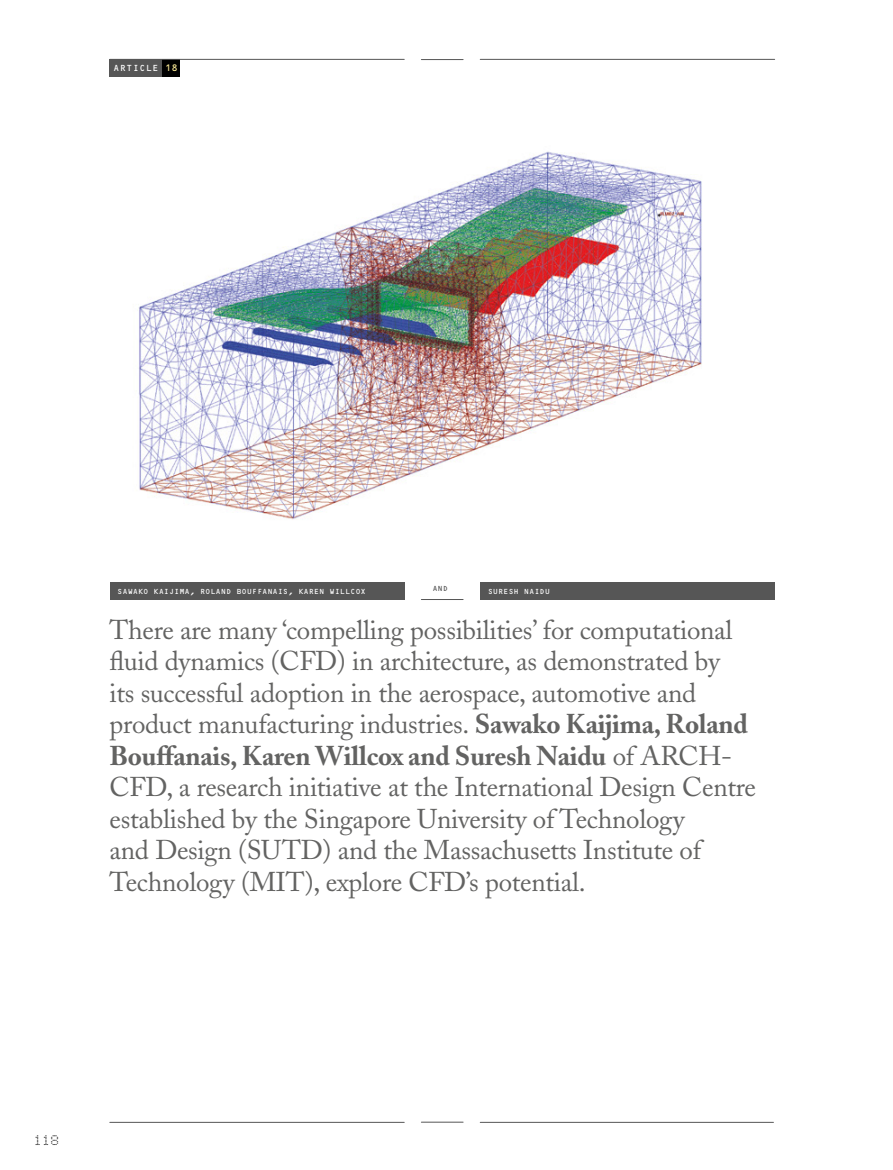
<style>
.page{position:relative;width:893px;height:1170px;background:#fff}
.page>*{position:absolute;margin:0;border:0;box-sizing:border-box;transform-origin:0 0}
.t1{font:27px/31.5px "Adobe Caslon";letter-spacing:-.01em;color:#636362}
.t2{font:12px "AF Cashier 1";color:#000}
.t3{font:9px "OCRB";color:#fff}
.t4{font:7.5px "OCRB";letter-spacing:-.03em;color:#fff}
.t5{font:7.5px "OCRB";color:#565656}
.s1{color:#ffef99}
.s2{font-weight:700}
</style>
<div class="page">
<img style="left:137px;top:151px;width:565px;height:369px">
<div style="left:110px;top:583px;width:294px;height:17px;background:#565656"></div>
<div style="left:480px;top:583px;width:295px;height:17px;background:#565656"></div>
<div style="left:110px;top:59px;width:70px;height:17px;background:#565656"></div>
<div style="left:163px;top:59px;width:17px;height:17px;background:#000"></div>
<hr style="left:421px;top:59px;width:42px;height:1px;background:#565656">
<hr style="left:421px;top:599px;width:42px;height:1px;background:#565656">
<hr style="left:421px;top:1121px;width:42px;height:1px;background:#565656">
<hr style="left:110px;top:59px;width:294px;height:1px;background:#565656">
<hr style="left:480px;top:59px;width:295px;height:1px;background:#565656">
<hr style="left:110px;top:1121px;width:294px;height:1px;background:#565656">
<hr style="left:480px;top:1121px;width:293px;height:1px;background:#565656">
<p class="t3" style="left:113px;top:63px;width:66px">ARTICLE <span class="s1">18</span></p>
<p class="t5" style="left:432px;top:584px;width:17px">AND</p>
<p class="t4" style="left:117px;top:587px;width:250px">SAWAKO KAIJIMA, ROLAND BOUFFANAIS, KAREN W ILLCOX</p>
<p class="t4" style="left:488px;top:587px;width:64px">SURESH NAIDU</p>
<p class="t1" style="left:110px;top:614px;width:648px">There are many ‘compelling possibilities’ for computational fluid dynamics (CFD) in architecture, as demonstrated by<br>its successful adoption in the aerospace, automotive and product manufacturing industries. <span class="s2">Sawako Kaijima, Roland Bouffanais, Karen Willcox and Suresh Naidu</span> of ARCH-CFD, a research initiative at the International Design Centre established by the Singapore University of Technology<br>and Design (SUTD) and the Massachusetts Institute of Technology (MIT), explore CFD’s potential.</p>
<p class="t2" style="left:34px;top:1133px;width:27px">118</p>
</div>
